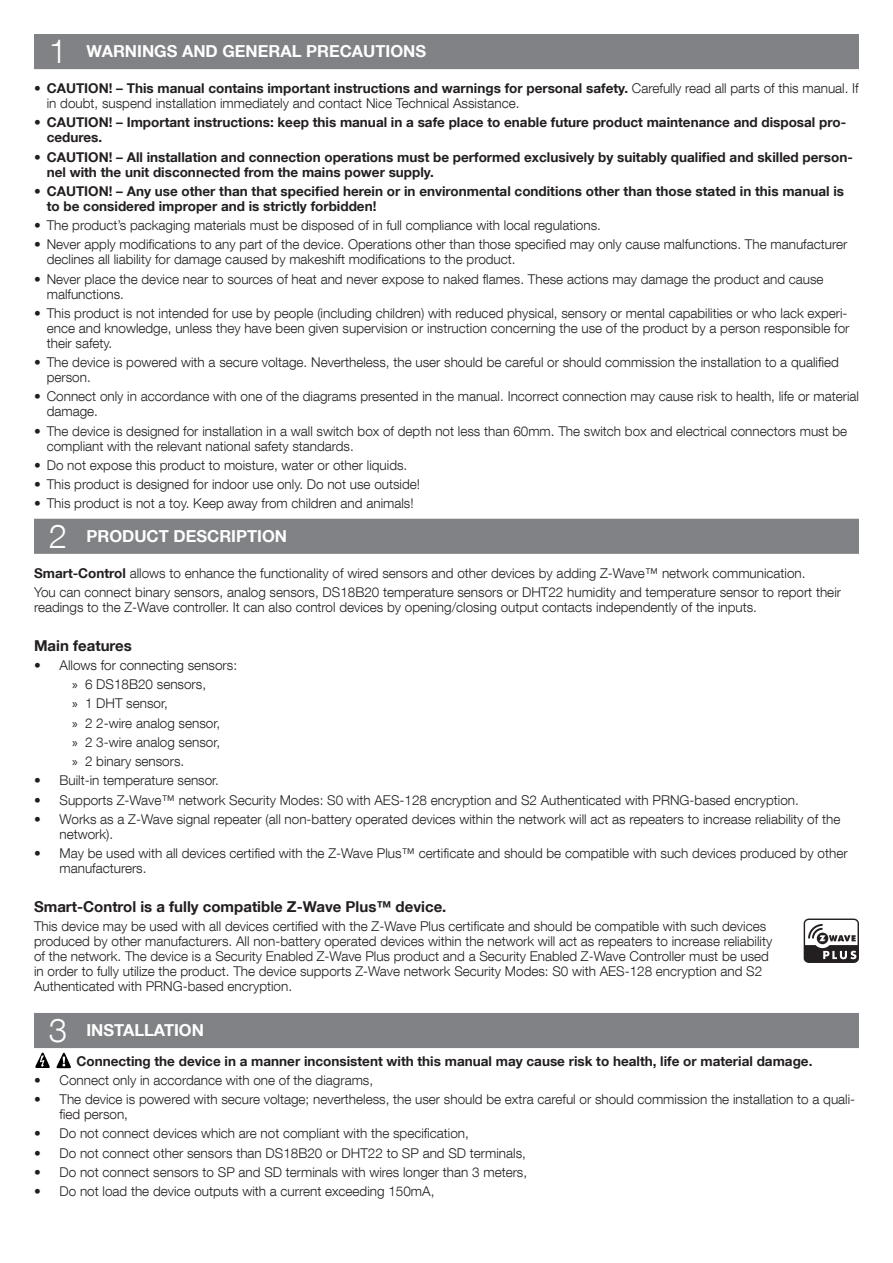
<style>
.page{position:relative;width:893px;height:1263px;background:#fff}
.page>*{position:absolute;margin:0;border:0;box-sizing:border-box;transform-origin:0 0}
.t1{font:300 33px "Helvetica Neue LT Com";color:#fff}
.titolo{font:700 16.5px "Helvetica Neue LT Com";color:#fff}
.Subchapter{font:700 15px "Helvetica Neue LT Com";color:#231f20}
.t2{font:300 13.5px/15px "Helvetica Neue LT Com";color:#231f20}
.bold_bullet{font:700 13.5px/15px "Helvetica Neue LT Com";color:#231f20}
.s1{font-weight:700}
.s2{font-weight:300}
.s3{font-family:"Myriad Pro";font-weight:400}
</style>
<div class="page">
<div style="left:34px;top:34px;width:825px;height:35px;background:#808285"></div>
<div style="left:34px;top:519px;width:825px;height:35px;background:#808285"></div>
<svg style="left:34px;top:1013px;width:825px;height:56px"></svg>
<svg style="left:804px;top:918px;width:55px;height:45px"></svg>
<p class="t1" style="left:49px;top:31px;width:20px">1</p>
<p class="titolo" style="left:86px;top:41px;width:341px">WARNINGS AND GENERAL PRECAUTIONS</p>
<p class="t2" style="left:47px;top:81px;width:813px;text-indent:-13px">• <span class="s1">CAUTION! – This manual contains important instructions and warnings for personal safety.</span> Carefully read all parts of this manual. If in doubt, suspend installation immediately and contact Nice Technical Assistance.</p>
<p class="bold_bullet" style="left:47px;top:115px;width:801px;text-indent:-13px"><span class="s2">•</span> CAUTION! – Important instructions: keep this manual in a safe place to enable future product maintenance and disposal pro&shy;cedures.</p>
<p class="bold_bullet" style="left:47px;top:149px;width:807px;text-indent:-13px"><span class="s2">•</span> CAUTION! – All installation and connection operations must be performed exclusively by suitably qualified and skilled person&shy;nel with the unit disconnected from the mains power supply.</p>
<p class="bold_bullet" style="left:47px;top:183px;width:799px;text-indent:-13px"><span class="s2">•</span> CAUTION! – Any use other than that specified herein or in environmental conditions other than those stated in this manual is to be considered improper and is strictly forbidden!</p>
<p class="t2" style="left:34px;top:218px;width:568px">• The product’s packaging materials must be disposed of in full compliance with local regulations.</p>
<p class="t2" style="left:47px;top:237px;width:802px;text-indent:-13px">• Never apply modifications to any part of the device. Operations other than those specified may only cause malfunctions. The manufacturer declines all liability for damage caused by makeshift modifications to the product.</p>
<p class="t2" style="left:47px;top:271px;width:778px;text-indent:-13px">• Never place the device near to sources of heat and never expose to naked flames. These actions may damage the product and cause malfunctions.</p>
<p class="t2" style="left:47px;top:305px;width:804px;text-indent:-13px">• This product is not intended for use by people (including children) with reduced physical, sensory or mental capabilities or who lack experi&shy;ence and knowledge, unless they have been given supervision or instruction concerning the use of the product by a person responsible for their safety.</p>
<p class="t2" style="left:47px;top:355px;width:793px;text-indent:-13px">• The device is powered with a secure voltage. Nevertheless, the user should be careful or should commission the installation to a qualified person.</p>
<p class="t2" style="left:47px;top:389px;width:814px;text-indent:-13px">• Connect only in accordance with one of the diagrams presented in the manual. Incorrect connection may cause risk to health, life or material damage.</p>
<p class="t2" style="left:47px;top:423px;width:802px;text-indent:-13px">• The device is designed for installation in a wall switch box of depth not less than 60mm. The switch box and electrical connectors must be compliant with the relevant national safety standards.</p>
<p class="t2" style="left:34px;top:457px;width:375px">• Do not expose this product to moisture, water or other liquids.</p>
<p class="t2" style="left:34px;top:477px;width:388px">• This product is designed for indoor use only. Do not use outside!</p>
<p class="t2" style="left:34px;top:496px;width:381px">• This product is not a toy. Keep away from children and animals!</p>
<p class="t1" style="left:49px;top:516px;width:20px">2</p>
<p class="titolo" style="left:86px;top:526px;width:202px">PRODUCT DESCRIPTION</p>
<p class="t2" style="left:34px;top:565px;width:773px"><span class="s1">Smart-Control</span> allows to enhance the functionality of wired sensors and other devices by adding Z-Wave™ network communication.</p>
<p class="t2" style="left:34px;top:584px;width:808px">You can connect binary sensors, analog sensors, DS18B20 temperature sensors or DHT22 humidity and temperature sensor to report their readings to the Z-Wave controller. It can also control devices by opening/closing output contacts independently of the inputs.</p>
<p class="Subchapter" style="left:34px;top:636px;width:99px">Main features</p>
<p class="t2" style="left:34px;top:657px;width:205px">• Allows for connecting sensors:</p>
<p class="t2" style="left:72px;top:676px;width:135px"><span class="s3">»</span> 6 DS18B20 sensors,</p>
<p class="t2" style="left:72px;top:696px;width:97px"><span class="s3">»</span> 1 DHT sensor,</p>
<p class="t2" style="left:72px;top:715px;width:149px"><span class="s3">»</span> 2 2-wire analog sensor,</p>
<p class="t2" style="left:72px;top:734px;width:149px"><span class="s3">»</span> 2 3-wire analog sensor,</p>
<p class="t2" style="left:72px;top:753px;width:114px"><span class="s3">»</span> 2 binary sensors.</p>
<p class="t2" style="left:34px;top:773px;width:187px">• Built-in temperature sensor.</p>
<p class="t2" style="left:34px;top:792px;width:766px">• Supports Z-Wave™ network Security Modes: S0 with AES-128 encryption and S2 Authenticated with PRNG-based encryption.</p>
<p class="t2" style="left:60px;top:811px;width:782px;text-indent:-26px">• Works as a Z-Wave signal repeater (all non-battery operated devices within the network will act as repeaters to increase reliability of the network).</p>
<p class="t2" style="left:60px;top:845px;width:790px;text-indent:-26px">• May be used with all devices certified with the Z-Wave Plus™ certificate and should be compatible with such devices produced by other manufacturers.</p>
<p class="Subchapter" style="left:34px;top:897px;width:414px">Smart-Control is a fully compatible Z-Wave Plus™ device.</p>
<p class="t2" style="left:34px;top:918px;width:740px">This device may be used with all devices certified with the Z-Wave Plus certificate and should be compatible with such devices produced by other manufacturers. All non-battery operated devices within the network will act as repeaters to increase reliability of the network. The device is a Security Enabled Z-Wave Plus product and a Security Enabled Z-Wave Controller must be used in order to fully utilize the product. The device supports Z-Wave network Security Modes: S0 with AES-128 encryption and S2<br>Authenticated with PRNG-based encryption.</p>
<p class="t1" style="left:49px;top:1010px;width:20px">3</p>
<p class="titolo" style="left:86px;top:1020px;width:119px">INSTALLATION</p>
<p class="bold_bullet" style="left:77px;top:1053px;width:737px">Connecting the device in a manner inconsistent with this manual may cause risk to health, life or material damage.</p>
<p class="t2" style="left:34px;top:1072px;width:341px">• Connect only in accordance with one of the diagrams,</p>
<p class="t2" style="left:60px;top:1091px;width:797px;text-indent:-26px">• The device is powered with secure voltage; nevertheless, the user should be extra careful or should commission the installation to a quali&shy;fied person,</p>
<p class="t2" style="left:34px;top:1126px;width:436px">• Do not connect devices which are not compliant with the specification,</p>
<p class="t2" style="left:34px;top:1145px;width:493px">• Do not connect other sensors than DS18B20 or DHT22 to SP and SD terminals,</p>
<p class="t2" style="left:34px;top:1164px;width:495px">• Do not connect sensors to SP and SD terminals with wires longer than 3 meters,</p>
<p class="t2" style="left:34px;top:1183px;width:402px">• Do not load the device outputs with a current exceeding 150mA,</p>
</div>
